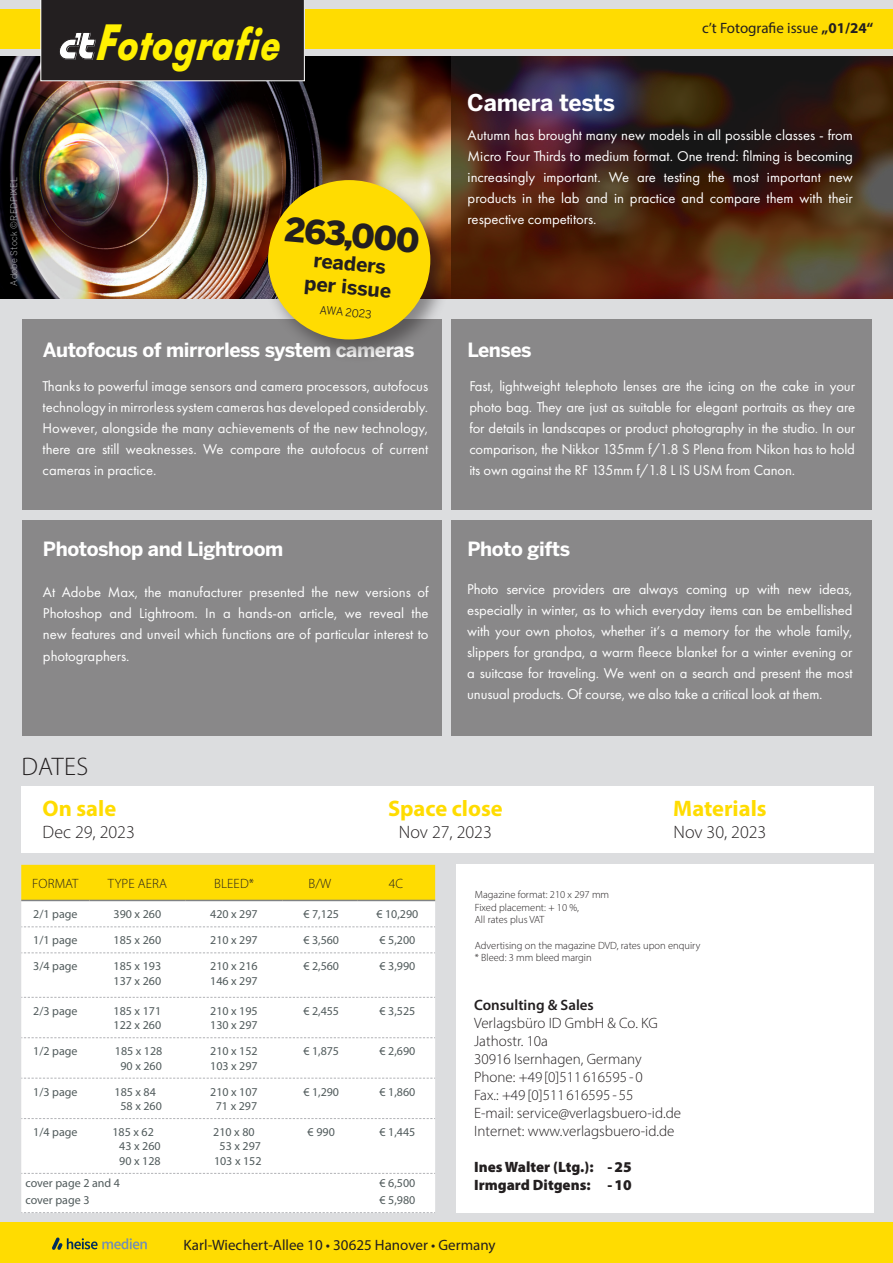
<style>
.page{position:relative;width:893px;height:1263px;background:#dcdddf}
.page>*{position:absolute;margin:0;border:0;box-sizing:border-box;transform-origin:0 0}
.t1{font:italic 700 45.6px "Futura";color:#fff101;scale:.79 1}
.Titel{font:900 32.85px "Benton Sans";color:#231f20}
.t2{font:300 25.5px "Myriad Pro";letter-spacing:.015em;color:#231f20}
.Titel-2{font:700 22.95px "Benton Sans";letter-spacing:-.015em;color:#fff}
.t3{font:700 22.5px "Myriad Pro";color:#ffdc01}
.Titel-3{font:700 19.65px "Benton Sans";color:#231f20}
.Titel-4{font:700 19.5px "Benton Sans";letter-spacing:-.02em;color:#fff}
.t4{font:300 18px "Myriad Pro";color:#231f20}
.t5{font:300 15px/18px "Myriad Pro";color:#231f20}
.t6{font:15px "Myriad Pro";color:#231f20}
.t7{font:900 15px "Myriad Pro";color:#231f20}
.Fließtext{font:14.7px/21px "Futura PT";color:#fff;text-align:justify}
.t8{font:300 13.5px "Myriad Pro";letter-spacing:.01em;color:#231f20}
.t9{font:12px "Myriad Pro";color:#515b5c}
.Titel-5{font:10.95px "Benton Sans";color:#231f20}
.t10{font:300 10.5px "Myriad Pro";color:#231f20}
.t11{font:300 9px "Benton Sans";letter-spacing:.03em;color:#bcbdc0}
.s1{font-size:53.4px}
.s2{font-weight:700}
.s3{font-weight:600}
</style>
<div class="page">
<div style="left:0;top:10px;width:893px;height:39px;background:#ffdc01"></div>
<div style="left:0;top:1222px;width:893px;height:41px;background:#ffdc01"></div>
<div style="left:457px;top:865px;width:417px;height:348px;background:#fff"></div>
<div style="left:21px;top:786px;width:853px;height:67px;background:#fff"></div>
<img style="left:0;top:56px;width:451px;height:243px">
<svg style="left:451px;top:56px;width:442px;height:243px;background:#42251a"></svg>
<div style="left:40px;top:0;width:265px;height:81px;background:#231f20"></div>
<div style="left:22px;top:320px;width:420px;height:190px;background:#898889"></div>
<div style="left:22px;top:520px;width:420px;height:216px;background:#898889"></div>
<div style="left:451px;top:320px;width:420px;height:190px;background:#898889"></div>
<div style="left:451px;top:520px;width:420px;height:216px;background:#898889"></div>
<div style="left:262px;top:176px;width:191px;height:187px;background:#231f20;opacity:.46"></div>
<div style="left:268px;top:180px;width:162px;height:159px;background:#ffdc01;border-radius:50%"></div>
<div style="left:21px;top:865px;width:414px;height:35px;background:#ffdc01"></div>
<div style="left:21px;top:902px;width:414px;height:310px;background:#fff"></div>
<hr style="left:21px;top:900px;width:69px;height:1px;background:#808285">
<hr style="left:90px;top:900px;width:95px;height:1px;background:#808285">
<hr style="left:185px;top:900px;width:98px;height:1px;background:#808285">
<hr style="left:283px;top:900px;width:74px;height:1px;background:#808285">
<hr style="left:357px;top:900px;width:78px;height:1px;background:#808285">
<svg style="left:21px;top:926px;width:414px;height:1px"></svg>
<svg style="left:21px;top:952px;width:414px;height:1px"></svg>
<svg style="left:21px;top:997px;width:414px;height:1px"></svg>
<svg style="left:21px;top:1173px;width:414px;height:1px"></svg>
<svg style="left:21px;top:1212px;width:414px;height:1px"></svg>
<svg style="left:21px;top:1037px;width:414px;height:1px"></svg>
<svg style="left:21px;top:1078px;width:414px;height:1px"></svg>
<svg style="left:21px;top:1118px;width:414px;height:1px"></svg>
<svg style="left:52px;top:1237px;width:95px;height:13px"></svg>
<p class="t11" style="left:8px;top:285px;width:110px;rotate:-90deg">Adobe Stock ©REDPIXEL</p>
<p class="t1" style="left:95px;top:17px;width:246px"><span class="s1">F</span>otog rafie</p>
<p class="Titel" style="left:287px;top:209px;width:136px;rotate:5deg">263,000</p>
<p class="Titel-3" style="left:315px;top:248px;width:74px;rotate:5deg">readers</p>
<p class="Titel-3" style="left:305px;top:271px;width:89px;rotate:5deg">per issue</p>
<p class="Titel-5" style="left:320px;top:303px;width:53px;rotate:5deg">AWA 2023</p>
<p class="Titel-4" style="left:43px;top:338px;width:373px">Autofocus of mirrorless system cameras</p>
<p class="Fließtext" style="left:43px;top:375px;width:387px">Thanks to powerful image sensors and camera processors, autofocus technology in mirrorless system cameras has developed considerably.<br>However, alongside the many achievements of the new technology, there are still weaknesses. We compare the autofocus of current cameras in practice.</p>
<p class="t6" style="left:702px;top:19px;width:173px">c’t Fotografie issue <span class="s2">„01/24“</span></p>
<p class="Titel-2" style="left:467px;top:89px;width:149px">Camera tests</p>
<p class="Fließtext" style="left:468px;top:124px;width:387px">Autumn has brought many new models in all possible classes - from Micro Four Thirds to medium format. One trend: filming is becoming increasingly important. We are testing the most important new products in the lab and in practice and compare them with their respective competitors.</p>
<p class="Titel-4" style="left:467px;top:338px;width:66px">Lenses</p>
<p class="Fließtext" style="left:469px;top:376px;width:387px">Fast, lightweight telephoto lenses are the icing on the cake in your photo bag. They are just as suitable for elegant portraits as they are for details in landscapes or product photography in the studio. In our comparison, the Nikkor 135mm f/1.8 S Plena from Nikon has to hold its own against the RF 135mm f/1.8 L IS USM from Canon.</p>
<p class="Titel-4" style="left:43px;top:538px;width:242px">Photoshop and Lightroom</p>
<p class="Titel-4" style="left:467px;top:538px;width:104px">Photo gifts</p>
<p class="Fließtext" style="left:43px;top:582px;width:387px">At Adobe Max, the manufacturer presented the new versions of Photoshop and Lightroom. In a hands-on article, we reveal the new features and unveil which functions are of particular interest to photographers.</p>
<p class="Fließtext" style="left:467px;top:579px;width:387px">Photo service providers are always coming up with new ideas, especially in winter, as to which everyday items can be embellished with your own photos, whether it‘s a memory for the whole family, slippers for grandpa, a warm fleece blanket for a winter evening or a suitcase for traveling. We went on a search and present the most unusual products. Of course, we also take a critical look at them.</p>
<p class="t2" style="left:22px;top:751px;width:68px">DATES</p>
<p class="t3" style="left:43px;top:794px;width:75px">On sale</p>
<p class="t4" style="left:43px;top:821px;width:94px">Dec 29, 2023</p>
<p class="t3" style="left:388px;top:794px;width:116px">Space close</p>
<p class="t4" style="left:399px;top:821px;width:94px">Nov 27, 2023</p>
<p class="t3" style="left:673px;top:794px;width:95px">Materials</p>
<p class="t4" style="left:673px;top:821px;width:94px">Nov 30, 2023</p>
<p class="t8" style="left:32px;top:875px;width:48px">FORMAT</p>
<p class="t8" style="left:108px;top:875px;width:61px">TYPE AERA</p>
<p class="t8" style="left:214px;top:875px;width:42px">BLEED*</p>
<p class="t8" style="left:309px;top:875px;width:24px">B/W</p>
<p class="t8" style="left:389px;top:875px;width:16px">4C</p>
<p class="t9" style="left:33px;top:907px;width:46px">2/1 page</p>
<p class="t9" style="left:114px;top:907px;width:49px">390 x 260</p>
<p class="t9" style="left:210px;top:907px;width:49px">420 x 297</p>
<p class="t9" style="left:303px;top:907px;width:37px">€ 7,125</p>
<p class="t9" style="left:376px;top:907px;width:43px">€ 10,290</p>
<p class="t9" style="left:33px;top:933px;width:46px">1/1 page</p>
<p class="t9" style="left:114px;top:933px;width:49px">185 x 260</p>
<p class="t9" style="left:210px;top:933px;width:49px">210 x 297</p>
<p class="t9" style="left:303px;top:933px;width:37px">€ 3,560</p>
<p class="t9" style="left:380px;top:933px;width:37px">€ 5,200</p>
<p class="t9" style="left:33px;top:959px;width:46px">3/4 page</p>
<p class="t9" style="left:114px;top:959px;width:49px">185 x 193</p>
<p class="t9" style="left:114px;top:973px;width:49px">137 x 260</p>
<p class="t9" style="left:210px;top:959px;width:49px">210 x 216</p>
<p class="t9" style="left:210px;top:973px;width:49px">146 x 297</p>
<p class="t9" style="left:303px;top:959px;width:37px">€ 2,560</p>
<p class="t9" style="left:380px;top:959px;width:37px">€ 3,990</p>
<p class="t9" style="left:33px;top:1003px;width:46px">2/3 page</p>
<p class="t9" style="left:114px;top:1003px;width:49px">185 x 171</p>
<p class="t9" style="left:114px;top:1018px;width:49px">122 x 260</p>
<p class="t9" style="left:210px;top:1003px;width:49px">210 x 195</p>
<p class="t9" style="left:210px;top:1018px;width:49px">130 x 297</p>
<p class="t9" style="left:303px;top:1003px;width:37px">€ 2,455</p>
<p class="t9" style="left:380px;top:1003px;width:37px">€ 3,525</p>
<p class="t9" style="left:33px;top:1044px;width:46px">1/2 page</p>
<p class="t9" style="left:115px;top:1044px;width:49px">185 x 128</p>
<p class="t9" style="left:120px;top:1058px;width:43px">90 x 260</p>
<p class="t9" style="left:210px;top:1044px;width:49px">210 x 152</p>
<p class="t9" style="left:210px;top:1058px;width:49px">103 x 297</p>
<p class="t9" style="left:303px;top:1044px;width:37px">€ 1,875</p>
<p class="t9" style="left:380px;top:1044px;width:37px">€ 2,690</p>
<p class="t9" style="left:33px;top:1084px;width:46px">1/3 page</p>
<p class="t9" style="left:115px;top:1084px;width:43px">185 x 84</p>
<p class="t9" style="left:120px;top:1099px;width:43px">58 x 260</p>
<p class="t9" style="left:210px;top:1084px;width:49px">210 x 107</p>
<p class="t9" style="left:216px;top:1099px;width:43px">71 x 297</p>
<p class="t9" style="left:303px;top:1084px;width:37px">€ 1,290</p>
<p class="t9" style="left:380px;top:1084px;width:37px">€ 1,860</p>
<p class="t9" style="left:33px;top:1125px;width:46px">1/4 page</p>
<p class="t9" style="left:112px;top:1125px;width:43px">185 x 62</p>
<p class="t9" style="left:119px;top:1139px;width:43px">43 x 260</p>
<p class="t9" style="left:119px;top:1153px;width:43px">90 x 128</p>
<p class="t9" style="left:213px;top:1125px;width:43px">210 x 80</p>
<p class="t9" style="left:220px;top:1139px;width:43px">53 x 297</p>
<p class="t9" style="left:214px;top:1153px;width:49px">103 x 152</p>
<p class="t9" style="left:308px;top:1125px;width:29px">€ 990</p>
<p class="t9" style="left:380px;top:1125px;width:37px">€ 1,445</p>
<p class="t9" style="left:26px;top:1175px;width:96px">cover page 2 and 4</p>
<p class="t9" style="left:380px;top:1175px;width:37px">€ 6,500</p>
<p class="t9" style="left:26px;top:1193px;width:65px">cover page 3</p>
<p class="t9" style="left:380px;top:1193px;width:37px">€ 5,980</p>
<p class="t10" style="left:475px;top:888px;width:136px">Magazine format: 210 x 297 mm</p>
<p class="t10" style="left:475px;top:901px;width:106px">Fixed placement: + 10 %,</p>
<p class="t10" style="left:475px;top:914px;width:71px">All rates plus VAT</p>
<p class="t10" style="left:475px;top:939px;width:227px">Advertising on the magazine DVD, rates upon enquiry</p>
<p class="t10" style="left:475px;top:951px;width:118px">* Bleed: 3 mm bleed margin</p>
<p class="t5" style="left:474px;top:996px;width:185px"><span class="s3">Consulting &amp; Sales<br></span>Verlagsbüro ID GmbH &amp; Co. KG</p>
<p class="t5" style="left:474px;top:1032px;width:76px">Jathostr. 10a</p>
<p class="t5" style="left:474px;top:1050px;width:169px">30916 Isernhagen, Germany</p>
<p class="t5" style="left:474px;top:1068px;width:170px">Phone: +49 [0]511 616595 - 0</p>
<p class="t5" style="left:474px;top:1086px;width:161px">Fax.: +49 [0]511 616595 - 55</p>
<p class="t5" style="left:474px;top:1104px;width:208px">E-mail: service@verlagsbuero-id.de</p>
<p class="t5" style="left:474px;top:1122px;width:202px">Internet: www.verlagsbuero-id.de</p>
<p class="t7" style="left:474px;top:1157px;width:159px">Ines Walter (Ltg.): -25</p>
<p class="t7" style="left:474px;top:1175px;width:159px">Irmgard Ditgens: -10</p>
<p class="t6" style="left:184px;top:1235px;width:314px">Karl-Wiechert-Allee 10 • 30625 Hanover • Germany</p>
</div>
